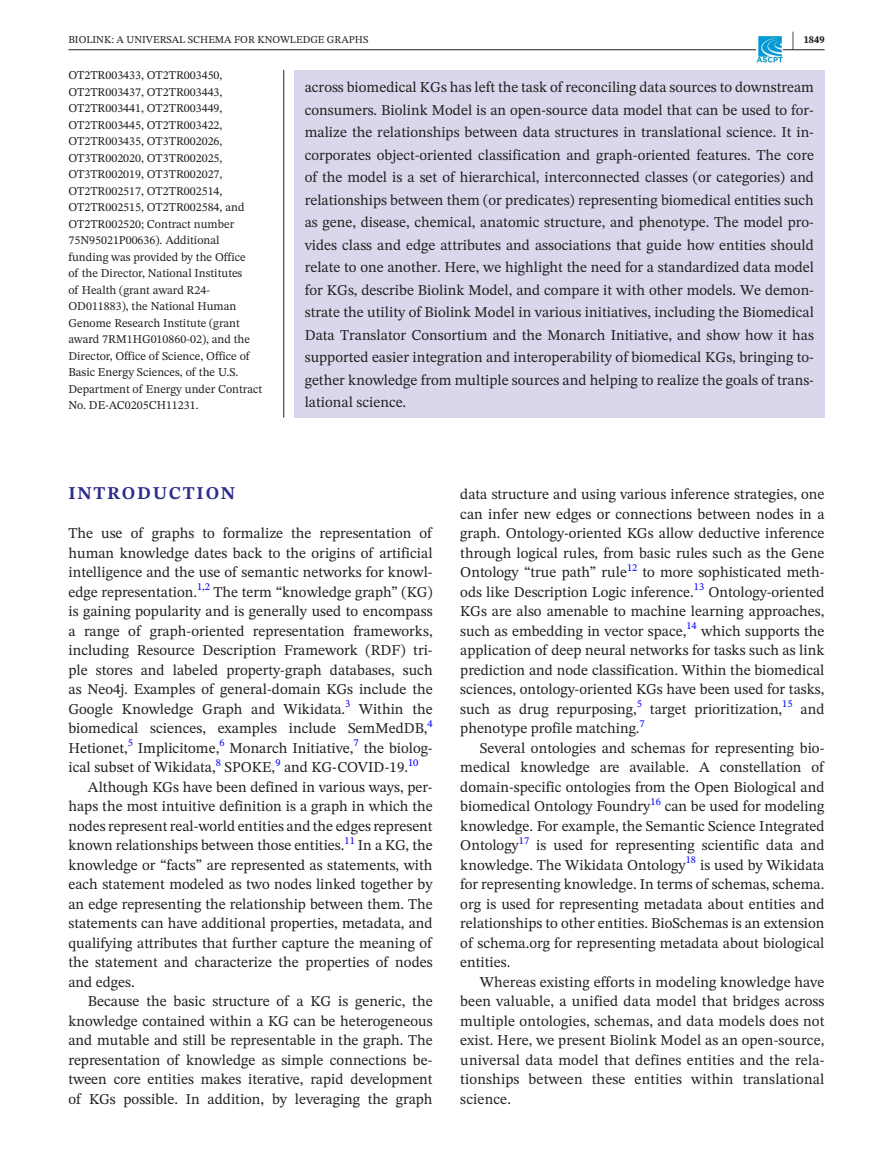
<style>
.page{position:relative;width:893px;height:1174px;background:#fff}
.page>*{position:absolute;margin:0;border:0;box-sizing:border-box;transform-origin:0 0}
.t1{font:700 21px "STIX Two Text";color:#231f20;scale:.42 1}
.t2{font:700 18px "STIX Two Text";letter-spacing:.1em;color:#2c2d8c}
.t3{font:15px/19.5px "STIX Two Text";color:#231f20;text-align:justify}
.t4{font:12px/16.5px "STIX Two Text";color:#231f20}
.t5{font:10.5px "STIX Two Text";color:#231f20}
.t6{font:10.5px "STIX Two Text";color:#00f}
.t7{font:700 10.5px "STIX Two Text";color:#231f20}
</style>
<div class="page">
<hr style="left:68px;top:49px;width:756px;height:1px;background:#231f20">
<img style="left:757px;top:37px;width:25px;height:25px">
<div style="left:294px;top:70px;width:530px;height:347px;background:#d9d7eb"></div>
<hr style="left:283px;top:70px;width:1px;height:347px;background:#231f20">
<h1 class="t1" style="left:792px;top:24px;width:8px">|</h1>
<p class="t5" style="left:68px;top:32px;width:301px">BIOLINK: A UNIVERSAL SCHEMA FOR KNOWLEDGE GRAPHS</p>
<p class="t7" style="left:804px;top:32px;width:22px">1849</p>
<p class="t4" style="left:68px;top:67px;width:195px">OT2TR003433, OT2TR003450,<br>OT2TR003437, OT2TR003443,<br>OT2TR003441, OT2TR003449,<br>OT2TR003445, OT2TR003422,<br>OT2TR003435, OT3TR002026,<br>OT3TR002020, OT3TR002025,<br>OT3TR002019, OT3TR002027,<br>OT2TR002517, OT2TR002514,<br>OT2TR002515, OT2TR002584, and<br>OT2TR002520; Contract number<br>75N95021P00636). Additional funding was provided by the Office<br>of the Director, National Institutes<br>of Health (grant award R24-<br>OD011883), the National Human<br>Genome Research Institute (grant award 7RM1HG010860-02), and the<br>Director, Office of Science, Office of<br>Basic Energy Sciences, of the U.S.<br>Department of Energy under Contract<br>No. DE-AC0205CH11231.</p>
<p class="t3" style="left:305px;top:76px;width:511px;line-height:22.5px">across biomedical KGs has left the task of reconciling data sources to downstream consumers. Biolink Model is an open-source data model that can be used to for&shy;malize the relationships between data structures in translational science. It in&shy;corporates object-oriented classification and graph-oriented features. The core of the model is a set of hierarchical, interconnected classes (or categories) and relationships between them (or predicates) representing biomedical entities such as gene, disease, chemical, anatomic structure, and phenotype. The model pro&shy;vides class and edge attributes and associations that guide how entities should relate to one another. Here, we highlight the need for a standardized data model for KGs, describe Biolink Model, and compare it with other models. We demon&shy;strate the utility of Biolink Model in various initiatives, including the Biomedical Data Translator Consortium and the Monarch Initiative, and show how it has supported easier integration and interoperability of biomedical KGs, bringing to&shy;gether knowledge from multiple sources and helping to realize the goals of trans&shy;lational science.</p>
<p class="t2" style="left:68px;top:480px;width:168px">INTRODUCTION</p>
<p class="t3" style="left:68px;top:523px;width:366px">The use of graphs to formalize the representation of human knowledge dates back to the origins of artificial intelligence and the use of semantic networks for knowl&shy;edge representation.</p>
<p class="t6" style="left:197px;top:579px;width:14px">1,2</p>
<p class="t3" style="left:68px;top:582px;width:366px;text-indent:145px">The term “knowledge graph” (KG) is gaining popularity and is generally used to encompass a range of graph-oriented representation frameworks, including Resource Description Framework (RDF) tri&shy;ple stores and labeled property-graph databases, such as Neo4j. Examples of general-domain KGs include the Google Knowledge Graph and Wikidata.</p>
<p class="t6" style="left:345px;top:696px;width:7px">3</p>
<p class="t3" style="left:68px;top:699px;width:366px;text-indent:290px">Within the biomedical sciences, examples include SemMedDB,</p>
<p class="t6" style="left:427px;top:715px;width:7px">4</p>
<p class="t3" style="left:68px;top:738px;width:61px">Hetionet,</p>
<p class="t6" style="left:128px;top:735px;width:7px">5</p>
<p class="t3" style="left:138px;top:738px;width:83px">Implicitome,</p>
<p class="t6" style="left:219px;top:735px;width:7px">6</p>
<p class="t3" style="left:230px;top:738px;width:126px">Monarch Initiative,</p>
<p class="t6" style="left:354px;top:735px;width:7px">7</p>
<p class="t3" style="left:364px;top:738px;width:70px">the biolog-</p>
<p class="t3" style="left:68px;top:757px;width:149px">ical subset of Wikidata,</p>
<p class="t6" style="left:216px;top:754px;width:7px">8</p>
<p class="t6" style="left:275px;top:754px;width:7px">9</p>
<p class="t3" style="left:284px;top:757px;width:126px">and KG-COVID-19.</p>
<p class="t6" style="left:408px;top:754px;width:12px">10</p>
<p class="t3" style="left:68px;top:777px;width:366px;text-indent:20px">Although KGs have been defined in various ways, per&shy;haps the most intuitive definition is a graph in which the nodes represent real-world entities and the edges represent known relationships between those entities.</p>
<p class="t3" style="left:225px;top:757px;width:52px">SPOKE,</p>
<p class="t6" style="left:344px;top:832px;width:12px">11</p>
<p class="t3" style="left:68px;top:835px;width:366px;text-indent:289px">In a KG, the knowledge or “facts” are represented as statements, with each statement modeled as two nodes linked together by an edge representing the relationship between them. The statements can have additional properties, metadata, and qualifying attributes that further capture the meaning of the statement and characterize the properties of nodes and edges.</p>
<p class="t3" style="left:68px;top:991px;width:366px;text-indent:19px">Because the basic structure of a KG is generic, the knowledge contained within a KG can be heterogeneous and mutable and still be representable in the graph. The representation of knowledge as simple connections be&shy;tween core entities makes iterative, rapid development of KGs possible. In addition, by leveraging the graph</p>
<p class="t3" style="left:460px;top:484px;width:366px">data structure and using various inference strategies, one can infer new edges or connections between nodes in a graph. Ontology-oriented KGs allow deductive inference through logical rules, from basic rules such as the Gene Ontology “true path” rule</p>
<p class="t6" style="left:627px;top:559px;width:12px">12</p>
<p class="t3" style="left:460px;top:562px;width:366px;text-indent:182px">to more sophisticated meth&shy;ods like Description Logic inference.</p>
<p class="t6" style="left:694px;top:579px;width:12px">13</p>
<p class="t3" style="left:460px;top:582px;width:366px;text-indent:248px">Ontology-oriented KGs are also amenable to machine learning approaches, such as embedding in vector space,</p>
<p class="t6" style="left:686px;top:618px;width:12px">14</p>
<p class="t3" style="left:460px;top:621px;width:366px;text-indent:241px">which supports the application of deep neural networks for tasks such as link prediction and node classification. Within the biomedical sciences, ontology-oriented KGs have been used for tasks, such as drug repurposing,</p>
<p class="t6" style="left:637px;top:696px;width:7px">5</p>
<p class="t3" style="left:650px;top:699px;width:134px">target prioritization,</p>
<p class="t6" style="left:782px;top:696px;width:12px">15</p>
<p class="t3" style="left:801px;top:699px;width:25px">and</p>
<p class="t3" style="left:460px;top:718px;width:181px">phenotype profile matching.</p>
<p class="t6" style="left:640px;top:715px;width:7px">7</p>
<p class="t3" style="left:460px;top:738px;width:366px;text-indent:20px">Several ontologies and schemas for representing bio&shy;medical knowledge are available. A constellation of domain-specific ontologies from the Open Biological and biomedical Ontology Foundry</p>
<p class="t6" style="left:650px;top:793px;width:12px">16</p>
<p class="t3" style="left:460px;top:796px;width:366px;text-indent:204px">can be used for modeling knowledge. For example, the Semantic Science Integrated Ontology</p>
<p class="t6" style="left:519px;top:832px;width:12px">17</p>
<p class="t3" style="left:460px;top:835px;width:366px;text-indent:76px">is used for representing scientific data and knowledge. The Wikidata Ontology</p>
<p class="t6" style="left:686px;top:852px;width:12px">18</p>
<p class="t3" style="left:460px;top:855px;width:366px;text-indent:240px">is used by Wikidata for representing knowledge. In terms of schemas, schema. org is used for representing metadata about entities and relationships to other entities. BioSchemas is an extension of schema.org for representing metadata about biological entities.</p>
<p class="t3" style="left:460px;top:972px;width:366px;text-indent:20px">Whereas existing efforts in modeling knowledge have been valuable, a unified data model that bridges across multiple ontologies, schemas, and data models does not exist. Here, we present Biolink Model as an open-source, universal data model that defines entities and the rela&shy;tionships between these entities within translational science.</p>
</div>
